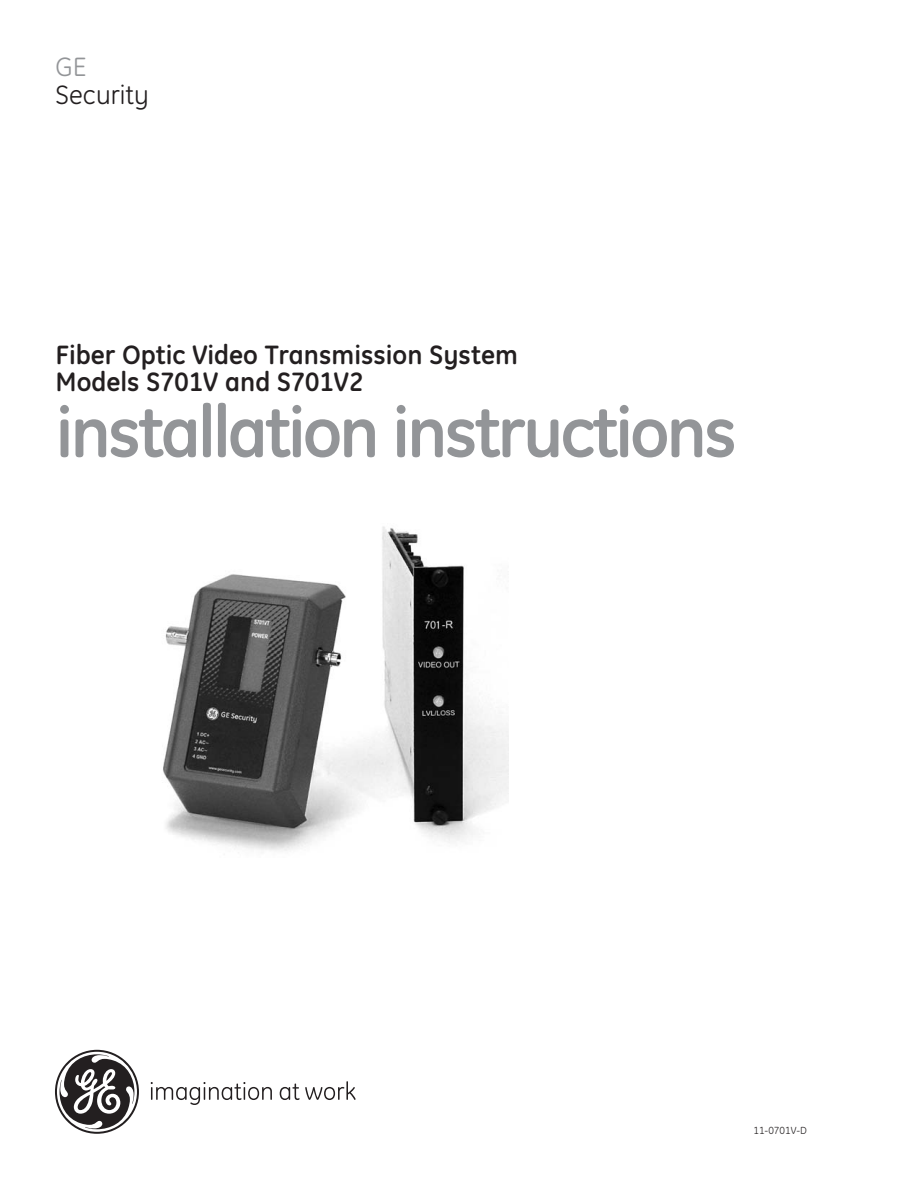
<style>
.page{position:relative;width:918px;height:1188px;background:#fff}
.page>*{position:absolute;margin:0;border:0;box-sizing:border-box;transform-origin:0 0}
.t1{font:700 72px "GE Inspira";letter-spacing:-.04em;color:#939598}
.t2{font:700 27px/27px "GE Inspira";color:#231f20}
.t3{font:27px "GE Inspira";color:#231f20}
.t4{font:27px "GE Inspira";color:#939598}
.t5{font:10.5px "GE Inspira";color:#231f20}
</style>
<div class="page">
<img style="left:163px;top:526px;width:345px;height:325px">
<svg style="left:151px;top:1082px;width:121px;height:23px"></svg>
<svg style="left:280px;top:1081px;width:76px;height:19px"></svg>
<svg style="left:55px;top:1050px;width:84px;height:84px"></svg>
<p class="t4" style="left:56px;top:57px;width:32px">GE</p>
<p class="t3" style="left:56px;top:86px;width:95px">Security</p>
<p class="t2" style="left:56px;top:344px;width:464px">Fiber Optic Video Transmission System<br>Models S701V and S701V2</p>
<h1 class="t1" style="left:56px;top:407px;width:683px">installation instructions</h1>
<p class="t5" style="left:754px;top:1127px;width:55px">11-0701V-D</p>
</div>
